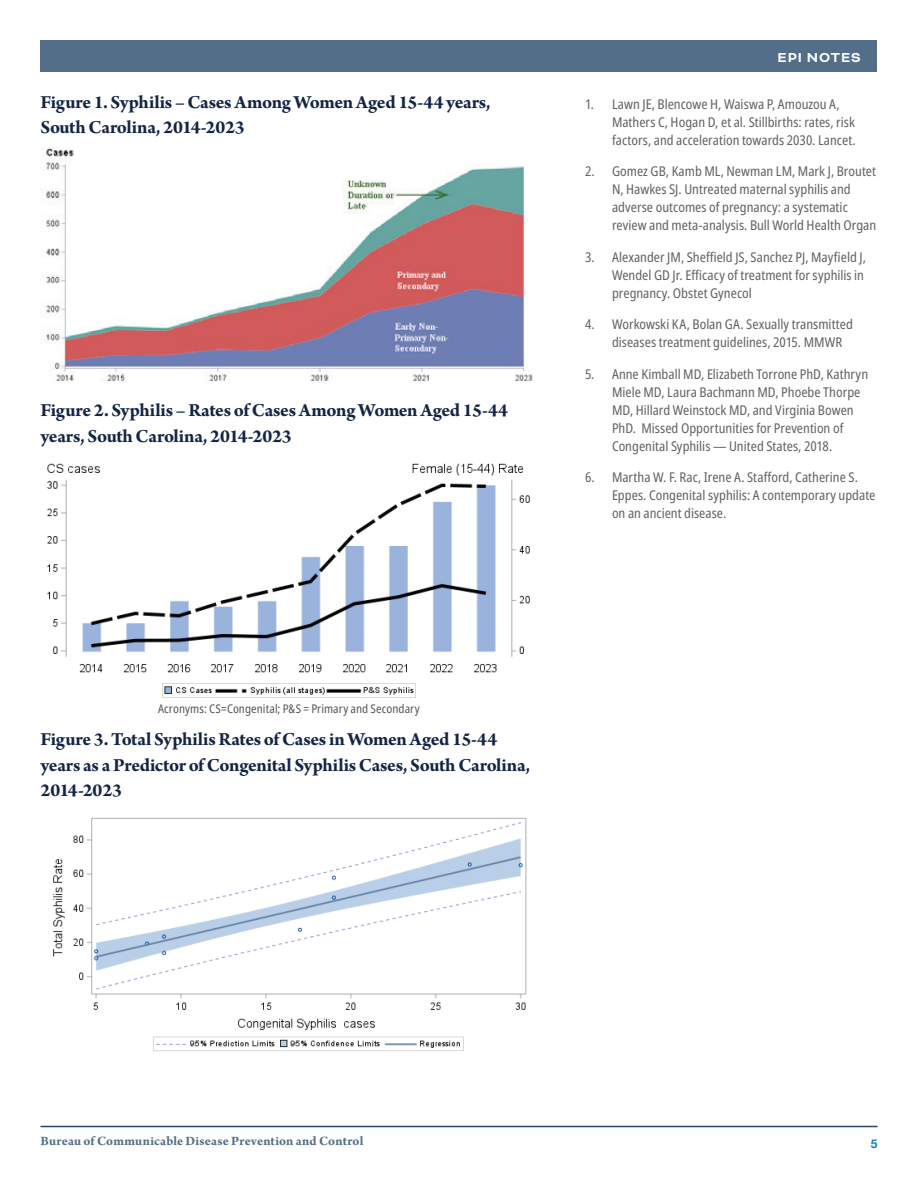
<style>
.page{position:relative;width:918px;height:1188px;background:#fff}
.page>*{position:absolute;margin:0;border:0;box-sizing:border-box;transform-origin:0 0}
.t1{font:700 19.5px/25.5px "Arno Pro";letter-spacing:-.015em;color:#132546}
.t2{font:700 15px "Bicyclette";letter-spacing:.06em;color:#fff}
.t3{font:condensed 13.5px/18px "Noto Sans";color:#636366}
.t4{font:700 13.5px "Arno Pro";letter-spacing:.01em;color:#536e89}
.t5{font:condensed 12px "Noto Sans";letter-spacing:.005em;color:#57585a}
.t6{font:700 12px "Helvetica Neue";color:#127dc0}
</style>
<div class="page">
<hr style="left:40px;top:1126px;width:838px;height:1px;background:#244566">
<div style="left:40px;top:40px;width:838px;height:32px;background:#536e89"></div>
<img style="left:43px;top:148px;width:490px;height:234px">
<img style="left:47px;top:463px;width:483px;height:235px">
<img style="left:53px;top:817px;width:474px;height:234px">
<h1 class="t1" style="left:40px;top:90px;width:452px">Figure 1. Syphilis – Cases Among Women Aged 15-44 years,<br>South Carolina, 2014-2023</h1>
<h1 class="t1" style="left:40px;top:399px;width:469px">Figure 2. Syphilis – Rates of Cases Among Women Aged 15-44 years, South Carolina, 2014-2023</h1>
<p class="t2" style="left:778px;top:49px;width:85px">EPI NOTES</p>
<p class="t3" style="left:612px;top:95px;width:245px;text-indent:-27px">1. Lawn JE, Blencowe H, Waiswa P, Amouzou A,<br>Mathers C, Hogan D, et al. Stillbirths: rates, risk factors, and acceleration towards 2030. Lancet.</p>
<p class="t3" style="left:612px;top:163px;width:266px;text-indent:-27px">2. Gomez GB, Kamb ML, Newman LM, Mark J, Broutet N, Hawkes SJ. Untreated maternal syphilis and adverse outcomes of pregnancy: a systematic review and meta-analysis. Bull World Health Organ</p>
<p class="t3" style="left:612px;top:248px;width:256px;text-indent:-27px">3. Alexander JM, Sheffield JS, Sanchez PJ, Mayfield J,<br>Wendel GD Jr. Efficacy of treatment for syphilis in pregnancy. Obstet Gynecol</p>
<p class="t3" style="left:612px;top:316px;width:243px;text-indent:-27px">4. Workowski KA, Bolan GA. Sexually transmitted diseases treatment guidelines, 2015. MMWR</p>
<p class="t3" style="left:612px;top:365px;width:258px;text-indent:-27px">5. Anne Kimball MD, Elizabeth Torrone PhD, Kathryn Miele MD, Laura Bachmann MD, Phoebe Thorpe MD, Hillard Weinstock MD, and Virginia Bowen PhD. Missed Opportunities for Prevention of Congenital Syphilis — United States, 2018.</p>
<p class="t3" style="left:612px;top:469px;width:265px;text-indent:-27px">6. Martha W. F. Rac, Irene A. Stafford, Catherine S.<br>Eppes. Congenital syphilis: A contemporary update on an ancient disease.</p>
<p class="t5" style="left:158px;top:700px;width:263px">Acronyms: CS=Congenital; P&amp;S = Primary and Secondary</p>
<h1 class="t1" style="left:40px;top:728px;width:491px">Figure 3. Total Syphilis Rates of Cases in Women Aged 15-44 years as a Predictor of Congenital Syphilis Cases, South Carolina,<br>2014-2023</h1>
<p class="t4" style="left:40px;top:1133px;width:324px">Bureau of Communicable Disease Prevention and Control</p>
<p class="t6" style="left:871px;top:1134px;width:8px">5</p>
</div>
